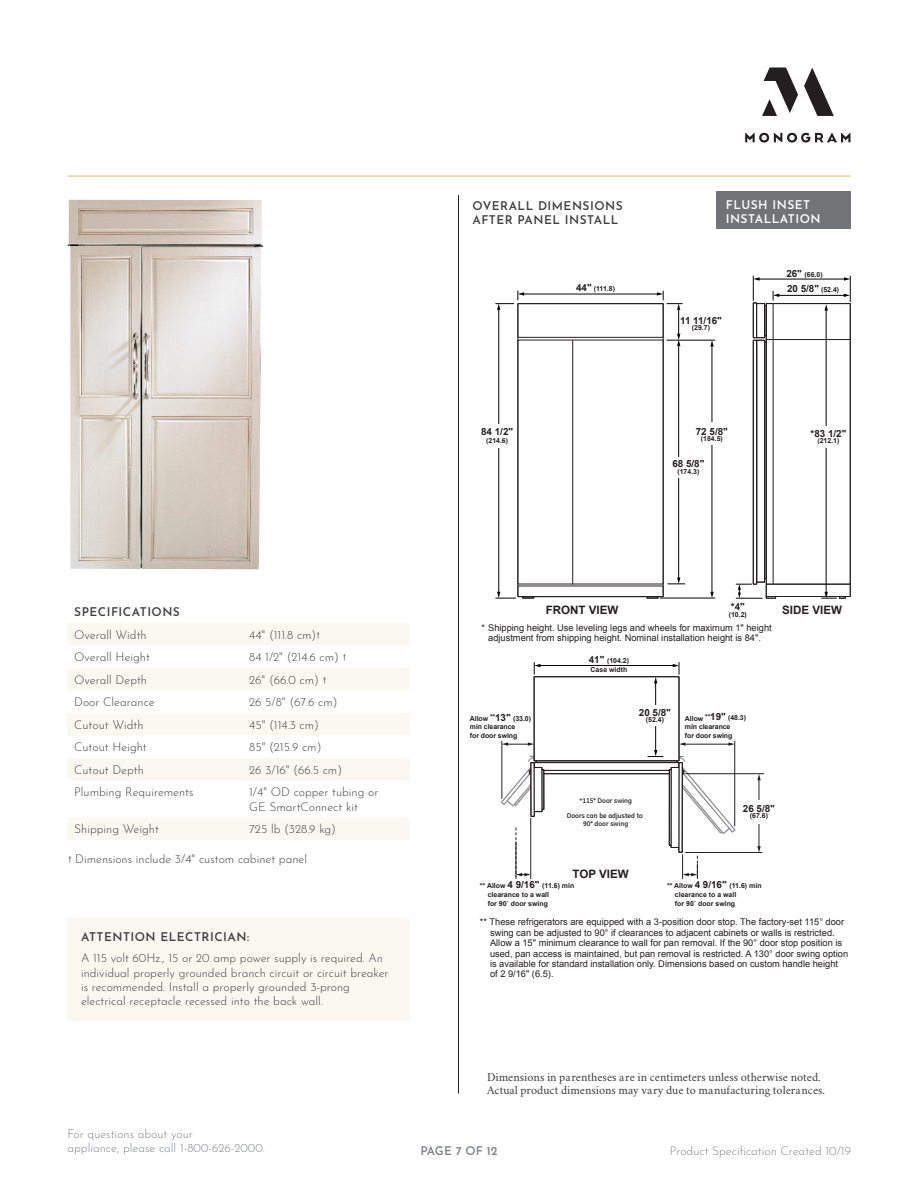
<style>
.page{position:relative;width:918px;height:1188px;background:#fff}
.page>*{position:absolute;margin:0;border:0;box-sizing:border-box;transform-origin:0 0}
.SPECIFATION_COPY{font:300 12px/14.4px "Josefin Sans";color:#3e3e3f}
.t1{font:12px/13.5px "Crimson";color:#3e3e3f}
.Created_Revised{font:300 12px/14.4px "Josefin Sans";color:#808285}
.SPECIFATION_COPY-2{font:600 12px "Josefin Sans";letter-spacing:.04em;color:#3e3e3f}
.NOTES_HEADER{font:600 12px/14.4px "Josefin Sans";letter-spacing:.04em;color:#3e3e3f}
.NOTES_HEADER-2{font:600 12px/14.4px "Josefin Sans";letter-spacing:.04em;color:#fff}
.Created_Revised-2{font:600 12px "Josefin Sans";color:#808285}
.t2{font:700 11.55px "Arial";color:#231f20}
.t3{font:700 9.9px "Arial";color:#231f20}
.t4{font:9.3px/10.5px "Arial";color:#231f20}
.t5{font:700 6.9px/8.7px "Arial";color:#231f20}
.t6{font:700 6.9px/15.1px "GE Inspira";color:#231f20;text-align:center}
.s1{font-size:9.9px}
.s2{font-size:6.9px}
.s3{font-size:6.45px}
</style>
<div class="page">
<svg style="left:745px;top:68px;width:105px;height:75px"></svg>
<hr style="left:458px;top:195px;width:1px;height:899px;background:#231f20">
<hr style="left:68px;top:176px;width:782px;height:1px;background:#dcbf7e">
<svg style="left:68px;top:623px;width:341px;height:217px;fill:#fbf8f2"></svg>
<div style="left:68px;top:919px;width:342px;height:102px;background:#fbf8f2"></div>
<div style="left:534px;top:762px;width:145px;height:9px;border:1px solid #231f20"></div>
<svg style="left:522px;top:596px;width:12px;height:2px"></svg>
<svg style="left:647px;top:596px;width:11px;height:2px"></svg>
<div style="left:534px;top:676px;width:145px;height:85px;border:1px solid #231f20"></div>
<hr style="left:534px;top:762px;width:145px;height:1px;background:#231f20">
<svg style="left:501px;top:756px;width:43px;height:61px"></svg>
<hr style="left:544px;top:773px;width:125px;height:1px;background:#231f20">
<hr style="left:498px;top:309px;width:1px;height:284px;background:#040503">
<svg style="left:496px;top:592px;width:20px;height:7px"></svg>
<hr style="left:667px;top:340px;width:48px;height:1px;background:#040503">
<hr style="left:712px;top:345px;width:1px;height:248px;background:#040503">
<svg style="left:710px;top:340px;width:4px;height:7px"></svg>
<svg style="left:710px;top:592px;width:4px;height:6px"></svg>
<hr style="left:660px;top:598px;width:55px;height:1px;background:#040503">
<div style="left:695px;top:422px;width:26px;height:23px;background:#fff"></div>
<svg style="left:496px;top:291px;width:189px;height:294px"></svg>
<hr style="left:539px;top:665px;width:135px;height:1px;background:#040503">
<svg style="left:673px;top:662px;width:7px;height:12px"></svg>
<svg style="left:534px;top:662px;width:7px;height:12px"></svg>
<svg style="left:503px;top:742px;width:31px;height:4px"></svg>
<hr style="left:502px;top:741px;width:1px;height:57px;background:#231f20">
<hr style="left:684px;top:744px;width:46px;height:1px;background:#231f20">
<svg style="left:679px;top:742px;width:6px;height:4px"></svg>
<svg style="left:728px;top:742px;width:6px;height:4px"></svg>
<hr style="left:734px;top:741px;width:1px;height:85px;background:#231f20">
<hr style="left:686px;top:773px;width:78px;height:1px;background:#231f20">
<hr style="left:759px;top:779px;width:1px;height:68px;background:#231f20">
<svg style="left:757px;top:774px;width:4px;height:6px"></svg>
<svg style="left:757px;top:846px;width:4px;height:6px"></svg>
<hr style="left:686px;top:852px;width:76px;height:1px;background:#231f20">
<div style="left:750px;top:801px;width:18px;height:23px;background:#fff"></div>
<svg style="left:669px;top:756px;width:67px;height:123px"></svg>
<hr style="left:530px;top:818px;width:1px;height:61px;background:#231f20">
<hr style="left:516px;top:842px;width:1px;height:37px;background:#231f20">
<svg style="left:516px;top:828px;width:15px;height:49px"></svg>
<svg style="left:736px;top:276px;width:115px;height:323px"></svg>
<hr style="left:655px;top:682px;width:1px;height:69px;background:#040503">
<svg style="left:654px;top:677px;width:3px;height:6px"></svg>
<div style="left:645px;top:705px;width:21px;height:21px;background:#fff"></div>
<svg style="left:648px;top:750px;width:15px;height:7px"></svg>
<img style="left:68px;top:200px;width:195px;height:369px">
<div style="left:716px;top:191px;width:134px;height:38px;background:#727376"></div>
<p class="NOTES_HEADER" style="left:472px;top:197px;width:152px">OVERALL DIMENSIONS<br>AFTER PANEL INSTALL</p>
<p class="NOTES_HEADER-2" style="left:726px;top:196px;width:96px">FLUSH INSET<br>INSTALLATION</p>
<p class="t3" style="left:481px;top:425px;width:34px">84 1/2"</p>
<p class="t5" style="left:486px;top:437px;width:24px">(214.6)</p>
<p class="t5" style="left:576px;top:284px;width:40px"><span class="s1">44"</span> (111.8)</p>
<p class="t3" style="left:680px;top:313px;width:43px">11 11/16"</p>
<p class="t5" style="left:692px;top:323px;width:20px">(29.7)</p>
<p class="t3" style="left:696px;top:425px;width:34px">72 5/8"</p>
<p class="t5" style="left:701px;top:435px;width:24px">(184.5)</p>
<p class="t3" style="left:672px;top:457px;width:34px">68 5/8"</p>
<p class="t5" style="left:677px;top:467px;width:24px">(174.3)</p>
<p class="t5" style="left:786px;top:270px;width:38px"><span class="s1">26"</span> (66.0)</p>
<p class="t3" style="left:787px;top:282px;width:54px">20 5/8" <span class="s2">(52.4)</span></p>
<p class="t3" style="left:811px;top:427px;width:37px">*83 1/2"</p>
<p class="t5" style="left:818px;top:437px;width:23px"><span class="s3">(</span>212.1)</p>
<p class="SPECIFATION_COPY-2" style="left:74px;top:602px;width:107px">SPECIFICATIONS</p>
<p class="SPECIFATION_COPY" style="left:74px;top:626px;width:74px">Overall Width</p>
<p class="SPECIFATION_COPY" style="left:249px;top:626px;width:72px">44" (111.8 cm)†</p>
<p class="SPECIFATION_COPY" style="left:74px;top:649px;width:77px">Overall Height</p>
<p class="SPECIFATION_COPY" style="left:249px;top:649px;width:99px">84 1/2" (214.6 cm) †</p>
<p class="SPECIFATION_COPY" style="left:74px;top:671px;width:74px">Overall Depth</p>
<p class="SPECIFATION_COPY" style="left:249px;top:671px;width:79px">26" (66.0 cm) †</p>
<p class="SPECIFATION_COPY" style="left:74px;top:694px;width:82px">Door Clearance</p>
<p class="SPECIFATION_COPY" style="left:249px;top:694px;width:90px">26 5/8" (67.6 cm)</p>
<p class="SPECIFATION_COPY" style="left:74px;top:716px;width:71px">Cutout Width</p>
<p class="SPECIFATION_COPY" style="left:249px;top:716px;width:71px">45" (114.3 cm)</p>
<p class="SPECIFATION_COPY" style="left:74px;top:739px;width:74px">Cutout Height</p>
<p class="SPECIFATION_COPY" style="left:249px;top:739px;width:74px">85" (215.9 cm)</p>
<p class="SPECIFATION_COPY" style="left:74px;top:761px;width:71px">Cutout Depth</p>
<p class="SPECIFATION_COPY" style="left:249px;top:761px;width:95px">26 3/16" (66.5 cm)</p>
<p class="SPECIFATION_COPY" style="left:74px;top:784px;width:121px">Plumbing Requirements</p>
<p class="SPECIFATION_COPY" style="left:249px;top:784px;width:131px">1/4" OD copper tubing or<br>GE SmartConnect kit</p>
<p class="SPECIFATION_COPY" style="left:74px;top:821px;width:86px">Shipping Weight</p>
<p class="SPECIFATION_COPY" style="left:249px;top:821px;width:88px">725 lb (328.9 kg)</p>
<p class="SPECIFATION_COPY" style="left:68px;top:851px;width:241px">† Dimensions include 3/4" custom cabinet panel</p>
<p class="SPECIFATION_COPY-2" style="left:81px;top:927px;width:170px">ATTENTION ELECTRICIAN:</p>
<p class="SPECIFATION_COPY" style="left:81px;top:950px;width:309px">A 115 volt 60Hz., 15 or 20 amp power supply is required. An individual properly grounded branch circuit or circuit breaker is recommended. Install a properly grounded 3-prong electrical receptacle recessed into the back wall.</p>
<p class="Created_Revised" style="left:68px;top:1125px;width:199px">For questions about your<br>appliance, please call 1-800-626-2000.</p>
<p class="t2" style="left:546px;top:602px;width:74px">FRONT VIEW</p>
<p class="t3" style="left:731px;top:600px;width:15px">*4"</p>
<p class="t5" style="left:729px;top:610px;width:20px">(10.2)</p>
<p class="t4" style="left:482px;top:623px;width:292px;text-align:center">* Shipping height. Use leveling legs and wheels for maximum 1" height adjustment from shipping height. Nominal installation height is 84".</p>
<p class="t5" style="left:589px;top:657px;width:42px"><span class="s1">41"</span> (104.2)<br>Case width</p>
<p class="t2" style="left:782px;top:602px;width:61px">SIDE VIEW</p>
<p class="t3" style="left:639px;top:706px;width:34px">20 5/8"</p>
<p class="t5" style="left:646px;top:716px;width:20px">(52.4)</p>
<p class="t5" style="left:470px;top:714px;width:63px">Allow **<span class="s1">13"</span> (33.0) min clearance<br>for door swing</p>
<p class="t5" style="left:685px;top:714px;width:63px">Allow **<span class="s1">19"</span> (48.3) min clearance<br>for door swing</p>
<p class="t6" style="left:567px;top:793px;width:78px">*115° Door swing<br>Doors can be adjusted to</p>
<p class="t6" style="left:583px;top:816px;width:47px">90° door swing</p>
<p class="t2" style="left:573px;top:866px;width:58px">TOP VIEW</p>
<p class="t5" style="left:488px;top:882px;width:88px;text-indent:-8px">** Allow <span class="s1">4 9/16"</span> (11.6) min clearance to a wall<br>for 90˚ door swing</p>
<p class="t3" style="left:743px;top:802px;width:34px">26 5/8"</p>
<p class="t5" style="left:750px;top:812px;width:20px">(67.6)</p>
<p class="t5" style="left:675px;top:882px;width:88px;text-indent:-8px">** Allow <span class="s1">4 9/16"</span> (11.6) min clearance to a wall<br>for 90˚ door swing</p>
<p class="t4" style="left:490px;top:917px;width:360px;text-indent:-10px">** These refrigerators are equipped with a 3-position door stop. The factory-set 115° door swing can be adjusted to 90° if clearances to adjacent cabinets or walls is restricted.<br>Allow a 15" minimum clearance to wall for pan removal. If the 90° door stop position is used, pan access is maintained, but pan removal is restricted. A 130° door swing option is available for standard installation only. Dimensions based on custom handle height<br>of 2 9/16" (6.5).</p>
<p class="t1" style="left:487px;top:1069px;width:340px">Dimensions in parentheses are in centimeters unless otherwise noted.<br>Actual product dimensions may vary due to manufacturing tolerances.</p>
<p class="Created_Revised-2" style="left:420px;top:1140px;width:79px">PAGE 7 OF 12</p>
<p class="Created_Revised" style="left:670px;top:1142px;width:183px">Product Specification Created 10/19</p>
</div>
